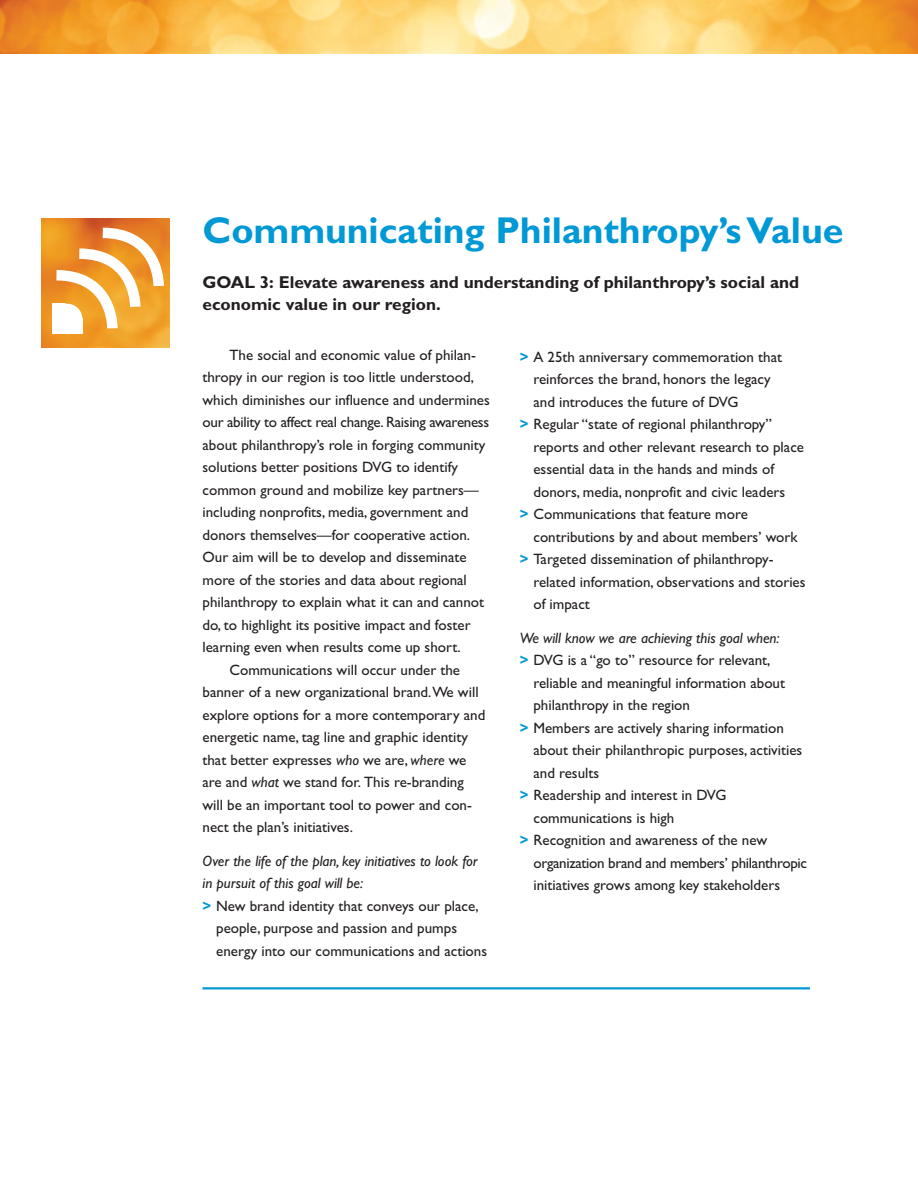
<style>
.page{position:relative;width:918px;height:1188px;background:#fff}
.page>*{position:absolute;margin:0;border:0;box-sizing:border-box;transform-origin:0 0}
.t1{font:700 37.5px "Gill Sans";color:#0099d5}
.t2{font:700 17.25px/22.5px "Gill Sans";color:#231f20}
.t3{font:15px "Gill Sans";color:#231f20}
.t4{font:italic 15px "Gill Sans";color:#231f20}
.t5{font:15px "Gill Sans";letter-spacing:-.02em;color:#231f20}
.s1{font-style:italic}
.s2{font-weight:700;color:#0099d5}
</style>
<div class="page">
<img style="left:42px;top:219px;width:128px;height:128px">
<hr style="left:202px;top:987px;width:608px;height:2px;background:#0099d5">
<svg style="left:46px;top:222px;width:123px;height:117px"></svg>
<div style="left:52px;top:304px;width:30px;height:30px;background:#fff;border-radius:15px"></div>
<div style="left:52px;top:304px;width:14px;height:30px;background:#fff"></div>
<div style="left:52px;top:319px;width:30px;height:15px;background:#fff"></div>
<img style="left:0;top:0;width:918px;height:54px">
<h1 class="t1" style="left:202px;top:216px;width:643px">Communicating Philanthropy’sValue</h1>
<p class="t2" style="left:202px;top:272px;width:598px">GOAL 3: Elevate awareness and understanding of philanthropy’s social and economic value in our region.</p>
<p class="t3" style="left:230px;top:346px;width:248px">The social and economic value of philan-</p>
<p class="t3" style="left:202px;top:368px;width:273px">thropy in our region is too little understood,</p>
<p class="t3" style="left:202px;top:391px;width:289px">which diminishes our influence and undermines</p>
<p class="t5" style="left:202px;top:413px;width:288px">our ability to affect real change. Raising awareness</p>
<p class="t3" style="left:202px;top:436px;width:284px">about philanthropy’s role in forging community</p>
<p class="t3" style="left:202px;top:458px;width:257px">solutions better positions DVG to identify</p>
<p class="t3" style="left:202px;top:481px;width:278px">common ground and mobilize key partners—</p>
<p class="t3" style="left:202px;top:503px;width:267px">including nonprofits, media, government and</p>
<p class="t3" style="left:202px;top:526px;width:269px">donors themselves—for cooperative action.</p>
<p class="t3" style="left:202px;top:548px;width:266px">Our aim will be to develop and disseminate</p>
<p class="t3" style="left:202px;top:571px;width:266px">more of the stories and data about regional</p>
<p class="t3" style="left:202px;top:593px;width:283px">philanthropy to explain what it can and cannot</p>
<p class="t3" style="left:202px;top:616px;width:270px">do, to highlight its positive impact and foster</p>
<p class="t3" style="left:202px;top:638px;width:260px">learning even when results come up short.</p>
<p class="t3" style="left:230px;top:661px;width:232px">Communications will occur under the</p>
<p class="t3" style="left:202px;top:683px;width:278px">banner of a new organizational brand.We will</p>
<p class="t3" style="left:202px;top:706px;width:284px">explore options for a more contemporary and</p>
<p class="t3" style="left:202px;top:728px;width:267px">energetic name, tag line and graphic identity</p>
<p class="t3" style="left:202px;top:751px;width:265px">that better expresses <span class="s1">who</span> we are, <span class="s1">where</span> we</p>
<p class="t3" style="left:203px;top:773px;width:263px">are and <span class="s1">what</span> we stand for. This re-branding</p>
<p class="t3" style="left:203px;top:796px;width:271px">will be an important tool to power and con-</p>
<p class="t3" style="left:203px;top:818px;width:152px">nect the plan’s initiatives.</p>
<p class="t4" style="left:203px;top:855px;width:277px">Over the life of the plan, key initiatives to look for</p>
<p class="t4" style="left:203px;top:878px;width:162px">in pursuit of this goal will be:</p>
<p class="t3" style="left:203px;top:897px;width:278px"><span class="s2">&gt;</span> New brand identity that conveys our place,</p>
<p class="t3" style="left:216px;top:919px;width:242px">people, purpose and passion and pumps</p>
<p class="t3" style="left:216px;top:942px;width:272px">energy into our communications and actions</p>
<p class="t3" style="left:520px;top:348px;width:264px"><span class="s2">&gt;</span> A 25th anniversary commemoration that</p>
<p class="t3" style="left:533px;top:370px;width:239px">reinforces the brand, honors the legacy</p>
<p class="t3" style="left:533px;top:393px;width:207px">and introduces the future of DVG</p>
<p class="t3" style="left:520px;top:415px;width:254px"><span class="s2">&gt;</span> Regular “state of regional philanthropy”</p>
<p class="t3" style="left:533px;top:438px;width:272px">reports and other relevant research to place</p>
<p class="t3" style="left:533px;top:460px;width:242px">essential data in the hands and minds of</p>
<p class="t3" style="left:533px;top:483px;width:253px">donors, media, nonprofit and civic leaders</p>
<p class="t3" style="left:520px;top:505px;width:230px"><span class="s2">&gt;</span> Communications that feature more</p>
<p class="t3" style="left:533px;top:528px;width:266px">contributions by and about members’ work</p>
<p class="t3" style="left:520px;top:550px;width:255px"><span class="s2">&gt;</span> Targeted dissemination of philanthropy-</p>
<p class="t3" style="left:533px;top:573px;width:274px">related information, observations and stories</p>
<p class="t3" style="left:533px;top:595px;width:58px">of impact</p>
<p class="t4" style="left:520px;top:632px;width:261px">We will know we are achieving this goal when:</p>
<p class="t3" style="left:520px;top:651px;width:252px"><span class="s2">&gt;</span> DVG is a “go to” resource for relevant,</p>
<p class="t3" style="left:533px;top:674px;width:253px">reliable and meaningful information about</p>
<p class="t3" style="left:533px;top:696px;width:158px">philanthropy in the region</p>
<p class="t3" style="left:520px;top:719px;width:266px"><span class="s2">&gt;</span> Members are actively sharing information</p>
<p class="t3" style="left:533px;top:741px;width:270px">about their philanthropic purposes, activities</p>
<p class="t3" style="left:533px;top:764px;width:67px">and results</p>
<p class="t3" style="left:520px;top:786px;width:208px"><span class="s2">&gt;</span> Readership and interest in DVG</p>
<p class="t3" style="left:533px;top:809px;width:143px">communications is high</p>
<p class="t3" style="left:520px;top:831px;width:249px"><span class="s2">&gt;</span> Recognition and awareness of the new</p>
<p class="t5" style="left:533px;top:854px;width:275px">organization brand and members’ philanthropic</p>
<p class="t3" style="left:533px;top:876px;width:248px">initiatives grows among key stakeholders</p>
</div>
